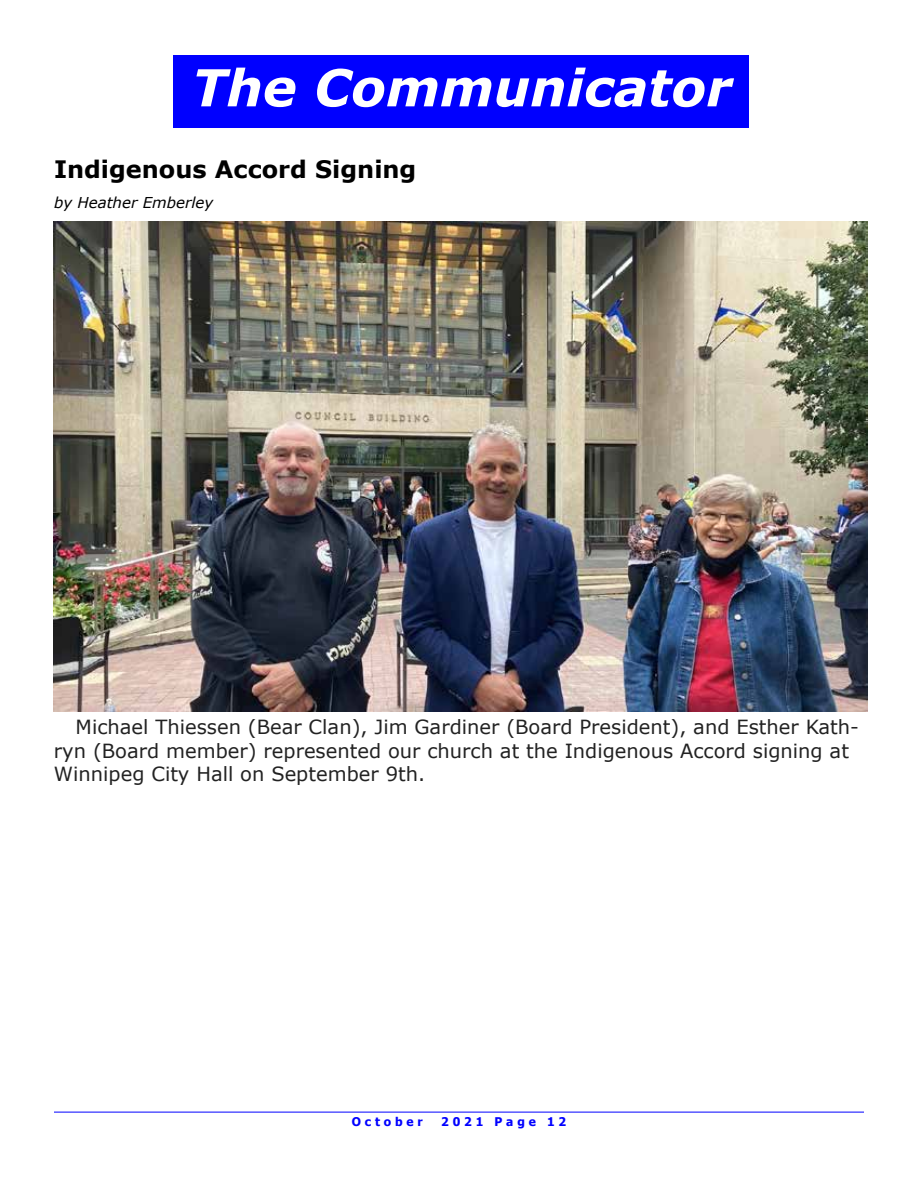
<style>
.page{position:relative;width:918px;height:1188px;background:#fff}
.page>*{position:absolute;margin:0;border:0;box-sizing:border-box;transform-origin:0 0}
.t1{font:italic 700 51px "Verdana";color:#fff}
.t2{font:700 24px "Verdana";color:#000}
.t3{font:19.5px/23.4px "Verdana";color:#222}
.t4{font:italic 15px "Verdana";color:#000}
.t5{font:700 12px "Tahoma";letter-spacing:.32em;color:#00f}
</style>
<div class="page">
<div style="left:173px;top:56px;width:575px;height:72px;background:#00f"></div>
<hr style="left:54px;top:1112px;width:810px;height:1px;background:#00f">
<img style="left:54px;top:222px;width:813px;height:489px">
<h1 class="t1" style="left:192px;top:55px;width:541px">The Communicator</h1>
<p class="t2" style="left:54px;top:154px;width:364px">Indigenous Accord Signing</p>
<p class="t4" style="left:54px;top:193px;width:161px">by Heather Emberley</p>
<p class="t3" style="left:54px;top:716px;width:807px;text-indent:22px">Michael Thiessen (Bear Clan), Jim Gardiner (Board President), and Esther Kath&shy;ryn (Board member) represented our church at the Indigenous Accord signing at<br>Winnipeg City Hall on September 9th.</p>
<p class="t5" style="left:352px;top:1113px;width:72px">October</p>
<p class="t5" style="left:441px;top:1113px;width:126px">2021 Page 12</p>
</div>
